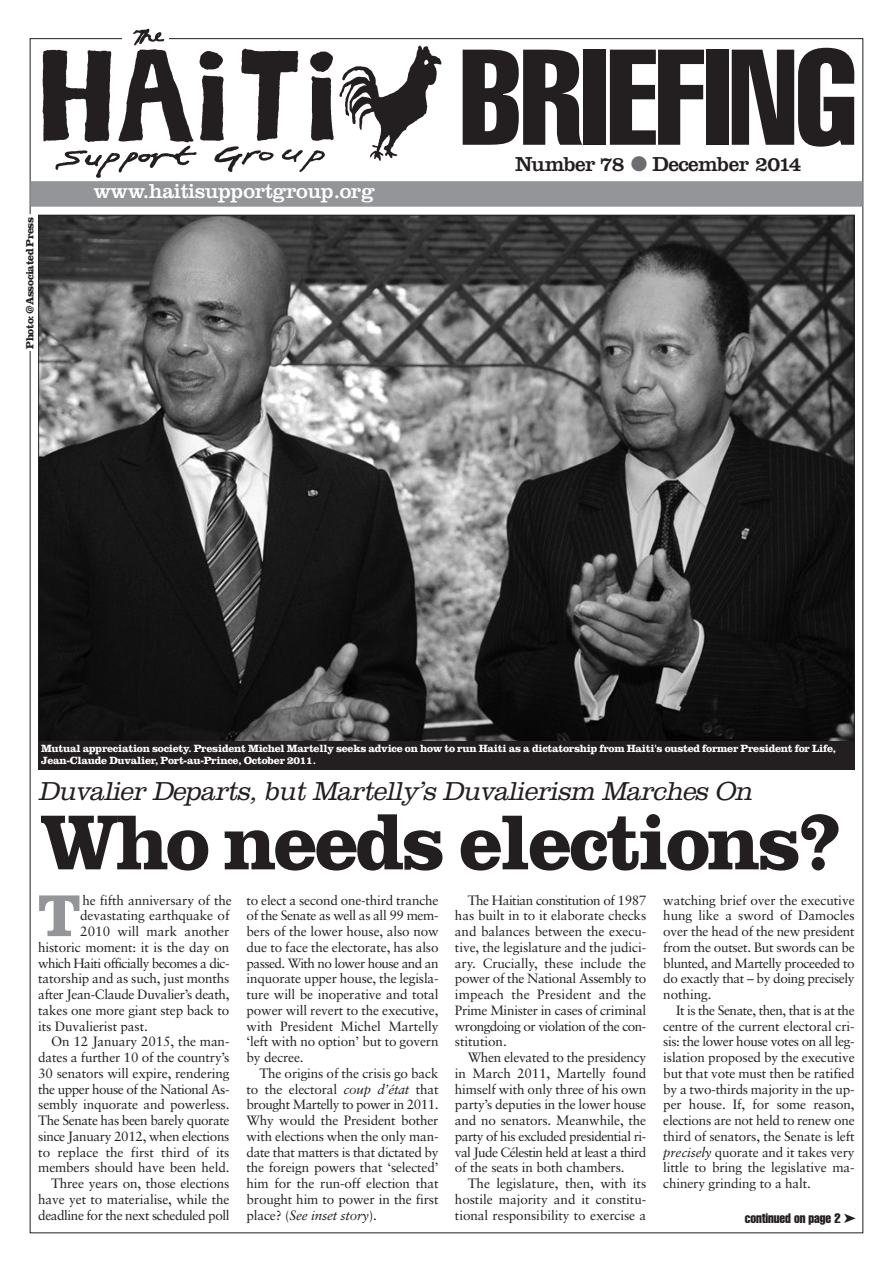
<style>
.page{position:relative;width:893px;height:1263px;background:#fff}
.page>*{position:absolute;margin:0;border:0;box-sizing:border-box;transform-origin:0 0}
.t1{font:extra-condensed 133.65px "Helvetica";letter-spacing:-.01em;color:#231f20}
.t2{font:700 80.85px "Clarendon";letter-spacing:-.035em;color:#231f20}
.t3{font:700 61.35px "Clarendon";color:#939598}
.t4{font:italic 300 27px "Clarendon";color:#231f20}
.t5{font:21px "Clarendon";letter-spacing:-.02em;color:#fff}
.t6{font:21px "Clarendon";letter-spacing:-.025em;color:#231f20}
.t7{font:13.5px/15.8px "Sabon";letter-spacing:-.01em;color:#231f20;text-align:justify}
.t8{font:13.5px "Sabon";letter-spacing:-.03em;color:#231f20}
.t9{font:13.5px "Sabon";letter-spacing:-.045em;color:#231f20}
.t10{font:13.5px "Sabon";letter-spacing:-.035em;color:#231f20}
.t11{font:extra-condensed 13.5px "Helvetica";letter-spacing:-.01em;color:#231f20}
.t12{font:700 10.8px/11.7px "Clarendon";letter-spacing:-.025em;color:#fff}
.t13{font:700 10.8px "Clarendon";letter-spacing:-.035em;color:#231f20}
.s1{color:#6c6d70}
.s2{font-style:italic}
</style>
<div class="page">
<img style="left:37px;top:28px;width:411px;height:150px">
<img style="left:40px;top:217px;width:813px;height:524px">
<div style="left:30px;top:181px;width:832px;height:26px;background:#939598"></div>
<div style="left:38px;top:741px;width:817px;height:28px;background:#231f20"></div>
<h1 class="t1" style="left:460px;top:50px;width:399px">BRIEFING</h1>
<p class="t13" style="left:26px;top:349px;width:133px;rotate:-90deg">Photo: @Associated Press</p>
<h3 class="t5" style="left:93px;top:184px;width:283px">www.haitisupportgroup.org</h3>
<h3 class="t6" style="left:515px;top:157px;width:288px">Number 78 <span class="s1">●</span> December 2014</h3>
<p class="t12" style="left:41px;top:744px;width:797px">Mutual appreciation society. President Michel Martelly seeks advice on how to run Haiti as a dictatorship from Haiti's ousted former President for Life,<br>Jean-Claude Duvalier, Port-au-Prince, October 2011.</p>
<h3 class="t4" style="left:38px;top:782px;width:720px">Duvalier Dep arts, but Martelly’s Duvalierism Marches On</h3>
<h2 class="t2" style="left:39px;top:816px;width:804px">Who needs elections?</h2>
<h3 class="t3" style="left:37px;top:895px;width:45px">T</h3>
<p class="t7" style="left:82px;top:893px;width:151px">he fifth anniversary of the</p>
<p class="t7" style="left:247px;top:893px;width:193px">to elect a second one-third tranche of the Senate as well as all 99 mem&shy;bers of the lower house, also now due to face the electorate, has also passed. With no lower house and an inquorate upper house, the legisla&shy;ture will be inoperative and total power will revert to the executive, with President Michel Martelly ‘left with no option’ but to govern by decree.</p>
<p class="t7" style="left:247px;top:1066px;width:193px;text-indent:13px">The origins of the crisis go back to the electoral <span class="s2">coup d’état</span> that brought Martelly to power in 2011.<br>Why would the President bother with elections when the only man&shy;date that matters is that dictated by the foreign powers that ‘selected’ him for the run-off election that brought him to power in the first place? (<span class="s2">See inset story</span>).</p>
<p class="t7" style="left:455px;top:893px;width:193px;text-indent:13px">The Haitian constitution of 1987 has built in to it elaborate checks and balances between the execu&shy;tive, the legislature and the judici&shy;ary. Crucially, these include the power of the National Assembly to impeach the President and the Prime Minister in cases of criminal wrongdoing or violation of the con&shy;stitution.</p>
<p class="t7" style="left:455px;top:1051px;width:193px;text-indent:13px">When elevated to the presidency in March 2011, Martelly found himself with only three of his own party’s deputies in the lower house and no senators. Meanwhile, the party of his excluded presidential ri&shy;val Jude Célestin held at least a third of the seats in both chambers.</p>
<p class="t7" style="left:455px;top:1177px;width:193px;text-indent:13px">The legislature, then, with its hostile majority and it constitu&shy;tional responsibility to exercise a</p>
<p class="t7" style="left:663px;top:893px;width:193px">watching brief over the executive hung like a sword of Damocles over the head of the new president from the outset. But swords can be blunted, and Martelly proceeded to do exactly that – by doing precisely nothing.</p>
<p class="t7" style="left:663px;top:1003px;width:193px;text-indent:13px">It is the Senate, then, that is at the centre of the current electoral cri&shy;sis: the lower house votes on all leg&shy;islation proposed by the executive but that vote must then be ratified by a two-thirds majority in the up&shy;per house. If, for some reason, elections are not held to renew one third of senators, the Senate is left <span class="s2">precisely</span> quorate and it takes very little to bring the legislative ma&shy;chinery grinding to a halt.</p>
<p class="t7" style="left:80px;top:909px;width:151px">devastating earthquake of</p>
<p class="t7" style="left:80px;top:925px;width:151px">2010 will mark another</p>
<p class="t7" style="left:38px;top:940px;width:193px">historic moment: it is the day on</p>
<p class="t9" style="left:38px;top:957px;width:193px">which Haiti officially becomes a dic-</p>
<p class="t7" style="left:38px;top:972px;width:193px">tatorship and as such, just months</p>
<p class="t7" style="left:38px;top:988px;width:193px">after Jean-Claude Duvalier’s death,</p>
<p class="t7" style="left:38px;top:1003px;width:193px">takes one more giant step back to</p>
<p class="t7" style="left:38px;top:1019px;width:111px">its Duvalierist past.</p>
<p class="t7" style="left:51px;top:1035px;width:180px">On 12 January 2015, the man-</p>
<p class="t7" style="left:38px;top:1051px;width:193px">dates a further 10 of the country’s</p>
<p class="t7" style="left:38px;top:1066px;width:193px">30 senators will expire, rendering</p>
<p class="t10" style="left:38px;top:1083px;width:193px">the upper house of the National As-</p>
<p class="t7" style="left:38px;top:1098px;width:193px">sembly inquorate and powerless.</p>
<p class="t8" style="left:38px;top:1115px;width:193px">The Senate has been barely quorate</p>
<p class="t7" style="left:38px;top:1129px;width:193px">since January 2012, when elections</p>
<p class="t7" style="left:38px;top:1145px;width:193px">to replace the first third of its</p>
<p class="t7" style="left:38px;top:1161px;width:193px">members should have been held.</p>
<p class="t7" style="left:51px;top:1177px;width:180px">Three years on, those elections</p>
<p class="t7" style="left:38px;top:1192px;width:193px">have yet to materialise, while the</p>
<p class="t8" style="left:38px;top:1209px;width:193px">deadline for the next scheduled poll</p>
<p class="t11" style="left:745px;top:1213px;width:113px">continued on page 2 ➤</p>
</div>
